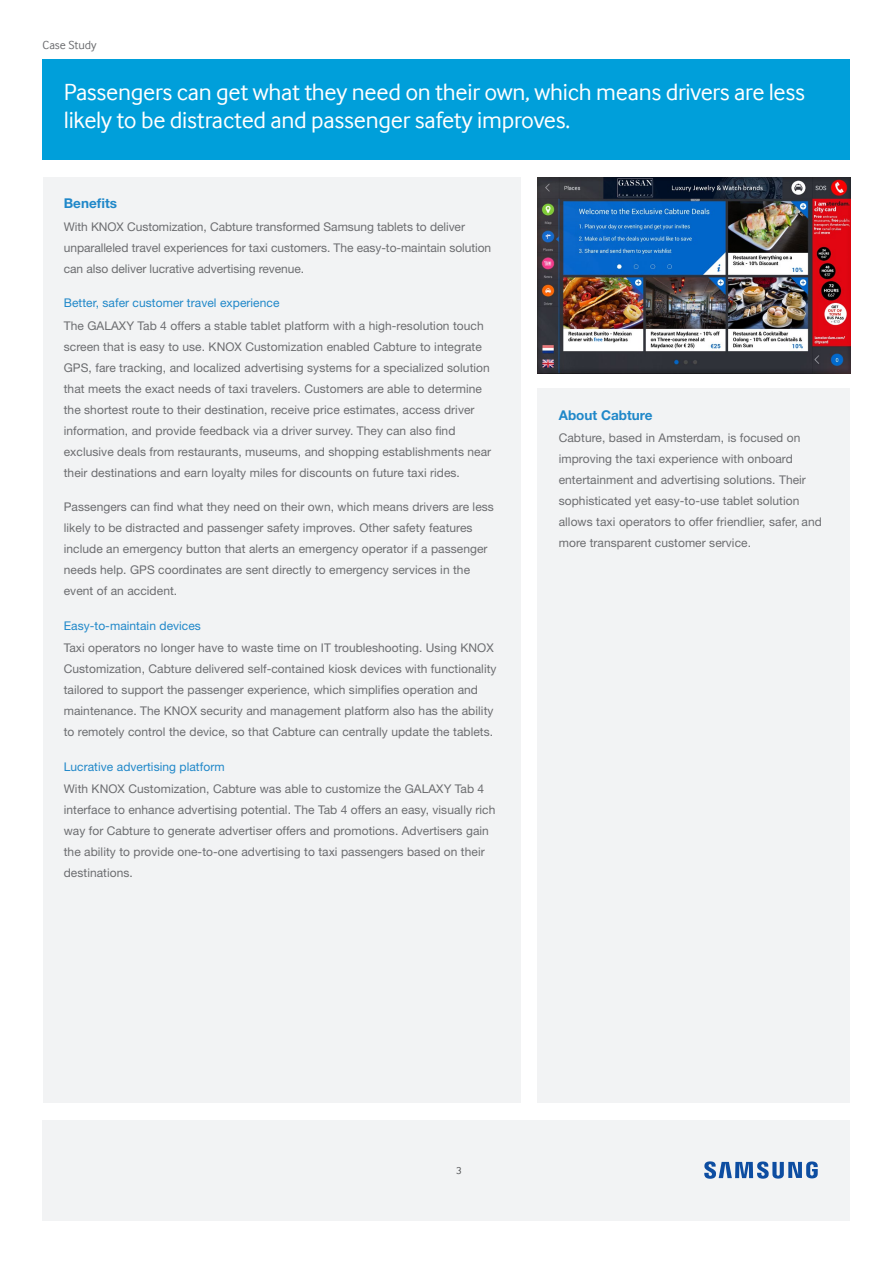
<style>
.page{position:relative;width:893px;height:1263px;background:#fff}
.page>*{position:absolute;margin:0;border:0;box-sizing:border-box;transform-origin:0 0}
.t1{font:24px/28.5px "Samsung Inter Face";letter-spacing:-.01em;color:#fff}
.t2{font:700 13.5px "Helvetica Neue LT Std";color:#2088c9}
.t3{font:12px/21px "Helvetica Neue LT Std";letter-spacing:.005em;color:#6c6d70}
.t4{font:12px "Helvetica Neue LT Std";letter-spacing:.005em;color:#2088c9}
.t5{font:12px "Samsung Inter Face";color:#6c6d70}
.t6{font:10.5px "Samsung Inter Face";color:#57585a}
</style>
<div class="page">
<div style="left:43px;top:1120px;width:807px;height:100px;background:#f2f3f4"></div>
<div style="left:43px;top:177px;width:477px;height:926px;background:#f2f3f4"></div>
<div style="left:43px;top:60px;width:807px;height:100px;background:#009fda"></div>
<div style="left:537px;top:389px;width:313px;height:714px;background:#f2f3f4"></div>
<img style="left:537px;top:177px;width:313px;height:196px">
<svg style="left:704px;top:1161px;width:114px;height:18px"></svg>
<p class="t5" style="left:43px;top:38px;width:56px">Case Study</p>
<h1 class="t1" style="left:64px;top:78px;width:743px">Passengers can get what they need on their own, which means drivers are less likely to be distracted and passenger safety improves.</h1>
<p class="t2" style="left:64px;top:195px;width:55px">Benefits</p>
<p class="t3" style="left:64px;top:216px;width:429px">With KNOX Customization, Cabture transformed Samsung tablets to deliver unparalleled travel experiences for taxi customers. The easy-to-maintain solution can also deliver lucrative advertising revenue.</p>
<p class="t4" style="left:64px;top:296px;width:217px">Better, safer customer travel experience</p>
<p class="t3" style="left:64px;top:315px;width:429px">The GALAXY Tab 4 offers a stable tablet platform with a high-resolution touch screen that is easy to use. KNOX Customization enabled Cabture to integrate GPS, fare tracking, and localized advertising systems for a specialized solution that meets the exact needs of taxi travelers. Customers are able to determine the shortest route to their destination, receive price estimates, access driver information, and provide feedback via a driver survey. They can also find exclusive deals from restaurants, museums, and shopping establishments near their destinations and earn loyalty miles for discounts on future taxi rides.</p>
<p class="t3" style="left:64px;top:496px;width:432px">Passengers can find what they need on their own, which means drivers are less likely to be distracted and passenger safety improves. Other safety features include an emergency button that alerts an emergency operator if a passenger needs help. GPS coordinates are sent directly to emergency services in the event of an accident.</p>
<p class="t4" style="left:64px;top:618px;width:139px">Easy-to-maintain devices</p>
<p class="t3" style="left:64px;top:637px;width:434px">Taxi operators no longer have to waste time on IT troubleshooting. Using KNOX Customization, Cabture delivered self-contained kiosk devices with functionality tailored to support the passenger experience, which simplifies operation and maintenance. The KNOX security and management platform also has the ability to remotely control the device, so that Cabture can centrally update the tablets.</p>
<p class="t4" style="left:64px;top:759px;width:162px">Lucrative advertising platform</p>
<p class="t3" style="left:64px;top:778px;width:433px">With KNOX Customization, Cabture was able to customize the GALAXY Tab 4 interface to enhance advertising potential. The Tab 4 offers an easy, visually rich way for Cabture to generate advertiser offers and promotions. Advertisers gain the ability to provide one-to-one advertising to taxi passengers based on their destinations.</p>
<p class="t2" style="left:559px;top:406px;width:95px">About Cabture</p>
<p class="t3" style="left:559px;top:427px;width:265px">Cabture, based in Amsterdam, is focused on improving the taxi experience with onboard entertainment and advertising solutions. Their sophisticated yet easy-to-use tablet solution allows taxi operators to offer friendlier, safer, and more transparent customer service.</p>
<p class="t6" style="left:456px;top:1165px;width:7px">3</p>
</div>
